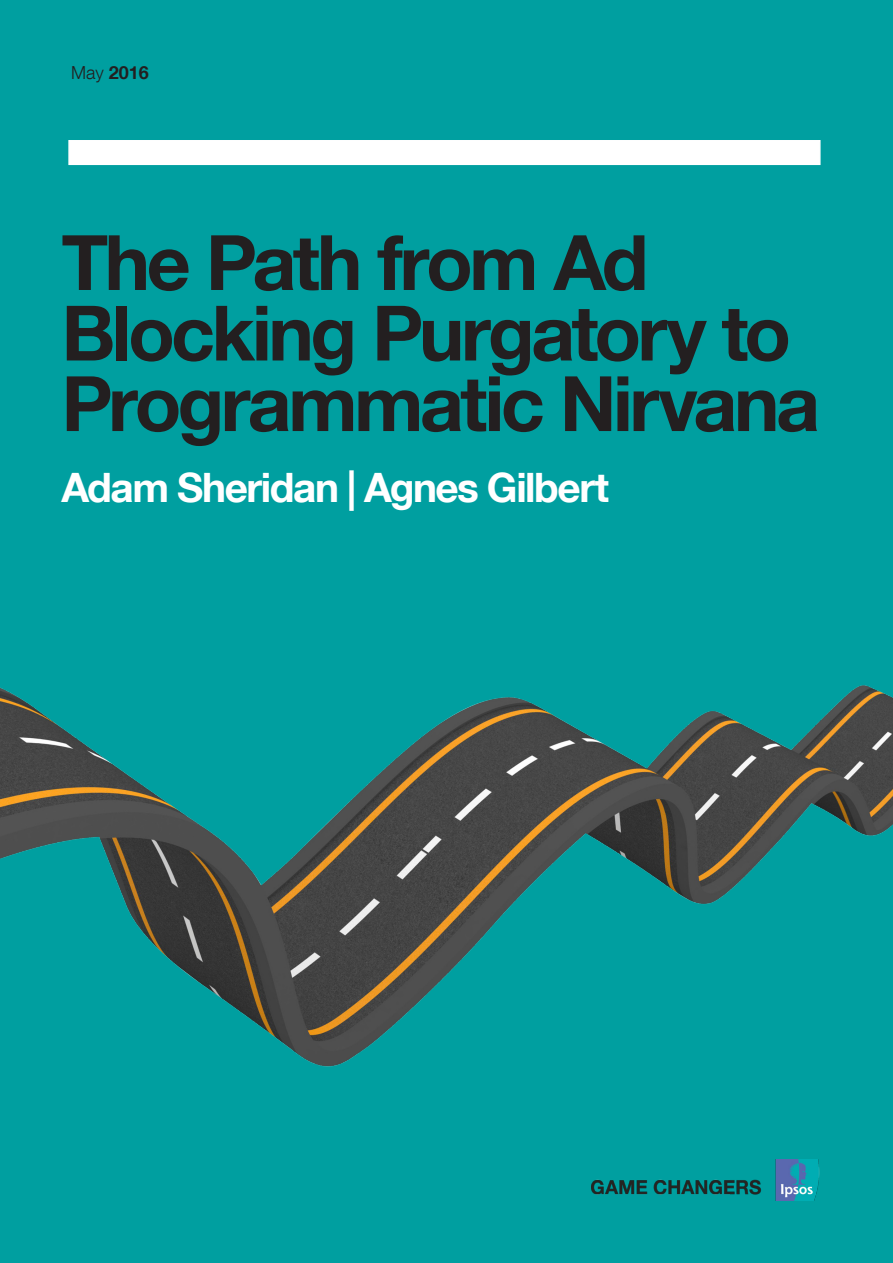
<style>
.page{position:relative;width:893px;height:1263px;background:#009fa0}
.page>*{position:absolute;margin:0;border:0;box-sizing:border-box;transform-origin:0 0}
.t1{font:700 76.5px/70.5px "Helvetica Neue LT Com";letter-spacing:-.045em;color:#231f20}
.t2{font:700 40.5px "Helvetica Neue LT Com";letter-spacing:-.035em;color:#fff}
.t3{font:700 18px "Helvetica Neue LT Com";color:#231f20}
.s1{font-weight:300}
</style>
<div class="page">
<img style="left:0;top:685px;width:893px;height:382px">
<img style="left:592px;top:1160px;width:227px;height:40px">
<div style="left:68px;top:140px;width:752px;height:25px;background:#fff"></div>
<p class="t3" style="left:71px;top:61px;width:79px"><span class="s1">May</span> 2016</p>
<p class="t1" style="left:62px;top:225px;width:760px">The Path from Ad<br>Blocking Purgatory to<br>Programmatic Nirvana</p>
<p class="t2" style="left:62px;top:461px;width:549px">Adam Sheridan | Agnes Gilbert</p>
</div>
